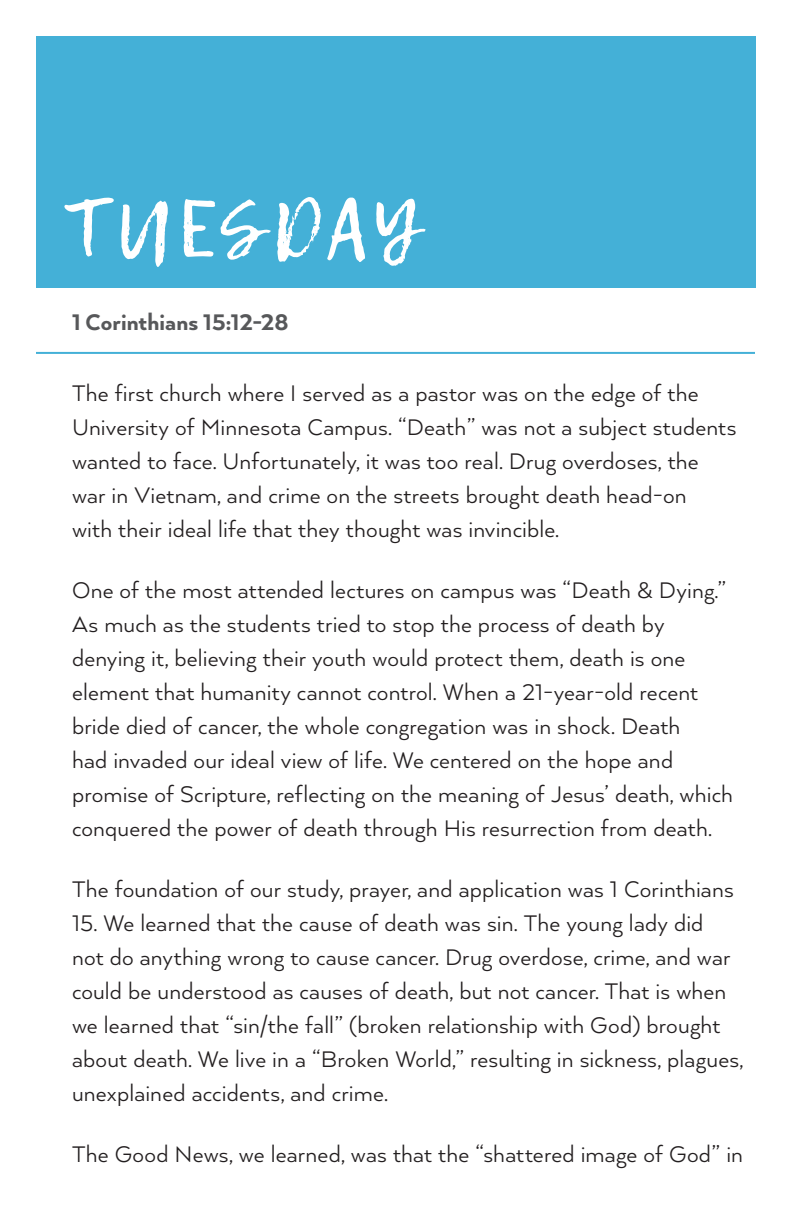
<style>
.page{position:relative;width:792px;height:1224px;background:#fff}
.page>*{position:absolute;margin:0;border:0;box-sizing:border-box;transform-origin:0 0}
.Big_weekday_title{font:80px "Lemon Tuesday";letter-spacing:.06em;color:#fff}
.Body{font:26px/34px "Arquitecta";letter-spacing:.005em;color:#231f20}
.Weekly_verses{font:800 26px "Arquitecta";letter-spacing:.005em;color:#57585a}
</style>
<div class="page">
<div style="left:36px;top:36px;width:720px;height:252px;background:#44b0d7"></div>
<hr style="left:36px;top:352px;width:719px;height:2px;background:#44b0d7">
<p class="Big_weekday_title" style="left:66px;top:182px;width:355px">TUESDAY</p>
<p class="Weekly_verses" style="left:72px;top:306px;width:218px">1 Corinthians 15:12-28</p>
<p class="Body" style="left:72px;top:375px;width:666px">The first church where I served as a pastor was on the edge of the University of Minnesota Campus. “Death” was not a subject students wanted to face. Unfortunately, it was too real. Drug overdoses, the war in Vietnam, and crime on the streets brought death head-on<br>with their ideal life that they thought was invincible.</p>
<p class="Body" style="left:72px;top:572px;width:663px">One of the most attended lectures on campus was “Death &amp; Dying.” As much as the students tried to stop the process of death by denying it, believing their youth would protect them, death is one element that humanity cannot control. When a 21-year-old recent bride died of cancer, the whole congregation was in shock. Death<br>had invaded our ideal view of life. We centered on the hope and promise of Scripture, reflecting on the meaning of Jesus’ death, which conquered the power of death through His resurrection from death.</p>
<p class="Body" style="left:72px;top:871px;width:663px">The foundation of our study, prayer, and application was 1 Corinthians</p>
<p class="Body" style="left:72px;top:905px;width:673px">15. We learned that the cause of death was sin. The young lady did<br>not do anything wrong to cause cancer. Drug overdose, crime, and war could be understood as causes of death, but not cancer. That is when we learned that “sin/the fall” (broken relationship with God) brought about death. We live in a “Broken World,” resulting in sickness, plagues, unexplained accidents, and crime.</p>
<p class="Body" style="left:72px;top:1136px;width:673px">The Good News, we learned, was that the “shattered image of God” in</p>
</div>
